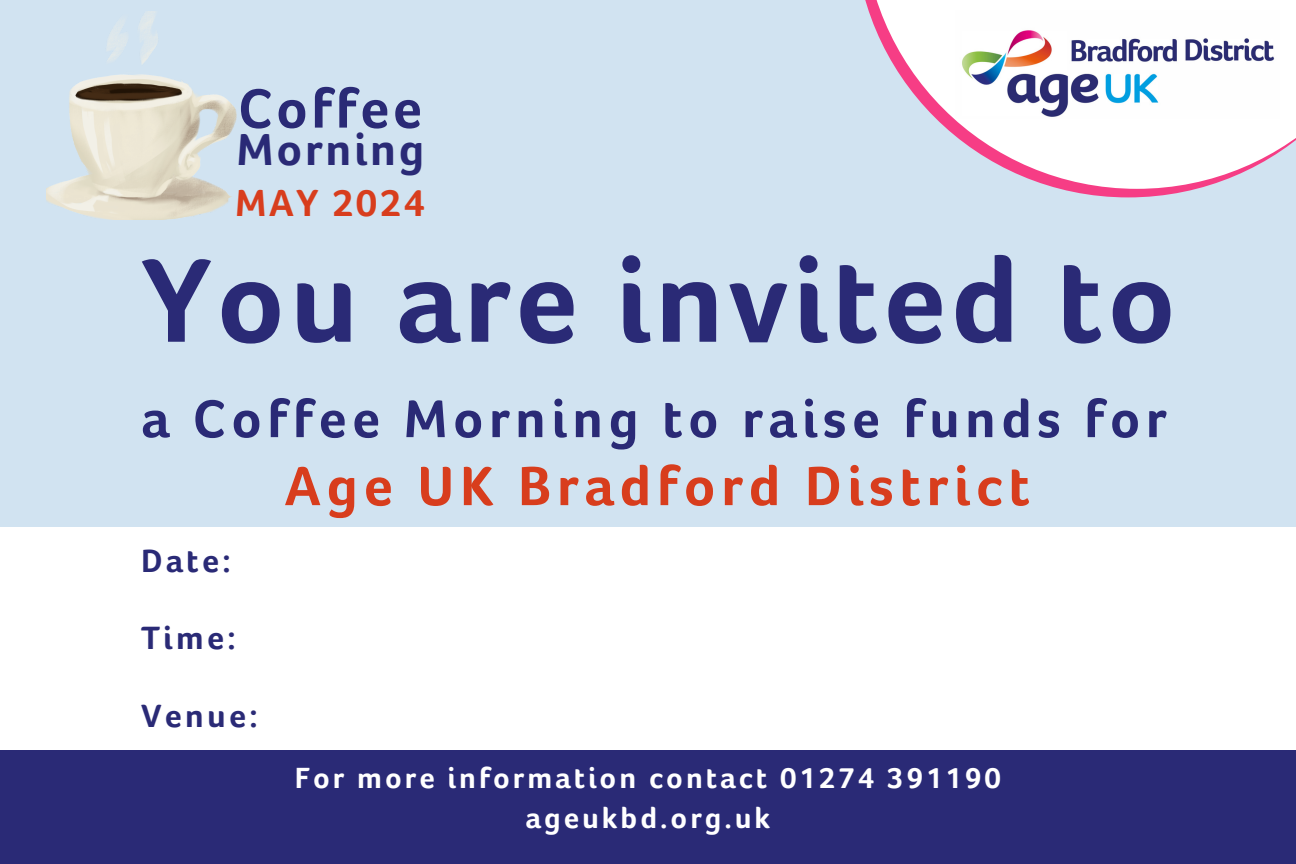
<style>
.page{position:relative;width:1296px;height:864px;background:#d1e3f1}
.page>*{position:absolute;margin:0;border:0;box-sizing:border-box;transform-origin:0 0}
.t1{font:700 122.4px "Foco Age UK";letter-spacing:.04em;color:#2a2a76}
.t2{font:700 57px "Foco Age UK";letter-spacing:.1em;color:#d83d1d}
.t3{font:700 56.7px "Foco Age UK";letter-spacing:.06em;color:#2a2a76}
.t4{font:700 54.6px "Foco Age UK";letter-spacing:.1em;color:#2a2a76}
.t5{font:700 46.2px "Foco Age UK";letter-spacing:.06em;color:#2a2a76}
.t6{font:700 39px "Foco Age UK";letter-spacing:.06em;color:#d83d1d}
.t7{font:700 33.3px "Foco Age UK";letter-spacing:.1em;color:#2a2a76}
.t8{font:700 30px "Foco Age UK";letter-spacing:.1em;color:#fff}
</style>
<div class="page">
<svg style="left:1061px;top:189px;width:134px;height:8px"></svg>
<svg style="left:865px;top:0;width:431px;height:189px;fill:#fff"></svg>
<img style="left:956px;top:11px;width:324px;height:108px">
<div style="left:0;top:750px;width:1296px;height:114px;background:#2a2a76"></div>
<div style="left:0;top:527px;width:1296px;height:223px;background:#fff"></div>
<img style="left:47px;top:12px;width:189px;height:207px">
<h3 class="t3" style="left:238px;top:77px;width:185px">Coffee</h3>
<h3 class="t5" style="left:236px;top:124px;width:189px">Morning</h3>
<h3 class="t6" style="left:235px;top:182px;width:191px">MAY 2024</h3>
<p class="t1" style="left:141px;top:233px;width:1036px">You are invited to</p>
<h2 class="t4" style="left:141px;top:389px;width:1027px">a Coffee Morning to raise funds for</h2>
<h2 class="t7" style="left:141px;top:542px;width:91px">Date:</h2>
<p class="t7" style="left:141px;top:620px;width:96px">Time:</p>
<p class="t7" style="left:141px;top:697px;width:118px">Venue:</p>
<p class="t2" style="left:285px;top:455px;width:747px">Age UK Bradford District</p>
<p class="t8" style="left:295px;top:761px;width:708px">For more information contact 01274 391190</p>
<h1 class="t8" style="left:526px;top:802px;width:246px">ageukbd.org.uk</h1>
</div>
